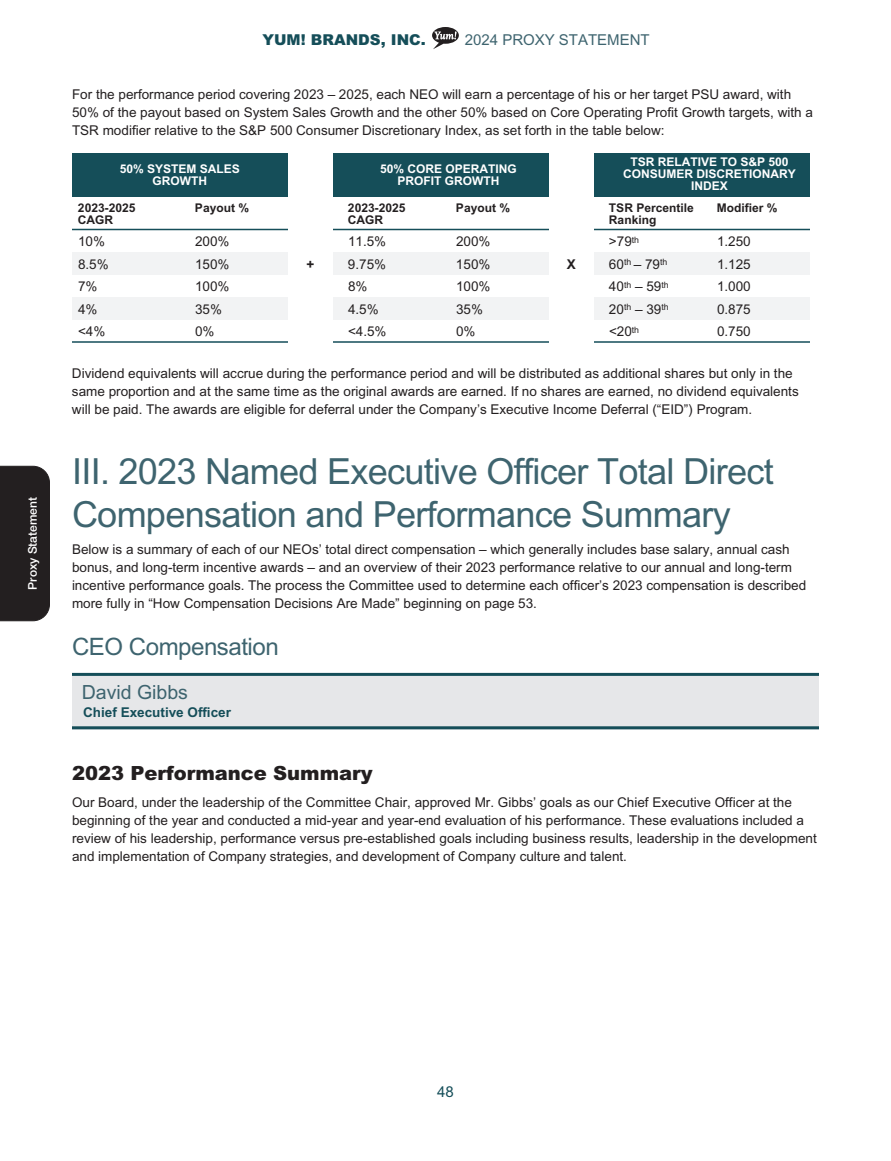
<style>
.page{position:relative;width:891px;height:1161px;background:#fff}
.page>*{position:absolute;margin:0;border:0;box-sizing:border-box;transform-origin:0 0}
.t1{font:36px/43.2px "Arial";letter-spacing:-.02em;color:#3e646f}
.t2{font:24px "Arial";letter-spacing:-.02em;color:#3e646f}
.t3{font:900 19.5px "Arial";color:#231f20}
.t4{font:19.5px "Arial";color:#3e646f}
.t5{font:15px "Arial";color:#3e646f}
.t6{font:900 15px "Arial";color:#154e59}
.t7{font:15px "Arial";color:#154e59}
.t8{font:13.5px/18px "Arial";color:#231f20}
.t9{font:700 13.5px "Arial";color:#154e59}
.t10{font:700 13.5px "Arial";color:#231f20}
.t11{font:700 12px/12px "Arial";color:#fff;text-align:center}
.t12{font:700 12px/12px "Arial";color:#231f20}
.t13{font:500 12px "Helvetica Neue";color:#fff}
</style>
<div class="page">
<svg style="left:432px;top:27px;width:27px;height:22px"></svg>
<div style="left:0;top:466px;width:50px;height:156px;background:#231f20"></div>
<div style="left:72px;top:153px;width:216px;height:43px;background:#154e59"></div>
<div style="left:333px;top:153px;width:216px;height:43px;background:#154e59"></div>
<div style="left:594px;top:153px;width:216px;height:43px;background:#154e59"></div>
<div style="left:72px;top:252px;width:216px;height:22px;background:#f2f3f4"></div>
<div style="left:333px;top:252px;width:216px;height:22px;background:#f2f3f4"></div>
<div style="left:594px;top:252px;width:216px;height:22px;background:#f2f3f4"></div>
<div style="left:72px;top:297px;width:216px;height:23px;background:#f2f3f4"></div>
<div style="left:333px;top:297px;width:216px;height:23px;background:#f2f3f4"></div>
<div style="left:594px;top:297px;width:216px;height:23px;background:#f2f3f4"></div>
<hr style="left:73px;top:229px;width:106px;height:1px;background:#154e59">
<hr style="left:181px;top:229px;width:106px;height:1px;background:#154e59">
<hr style="left:334px;top:229px;width:106px;height:1px;background:#154e59">
<hr style="left:442px;top:229px;width:106px;height:1px;background:#154e59">
<hr style="left:595px;top:229px;width:106px;height:1px;background:#154e59">
<hr style="left:703px;top:229px;width:106px;height:1px;background:#154e59">
<hr style="left:73px;top:341px;width:106px;height:2px;background:#154e59">
<hr style="left:181px;top:341px;width:106px;height:2px;background:#154e59">
<hr style="left:334px;top:341px;width:106px;height:2px;background:#154e59">
<hr style="left:442px;top:341px;width:106px;height:2px;background:#154e59">
<hr style="left:595px;top:341px;width:106px;height:2px;background:#154e59">
<hr style="left:703px;top:341px;width:106px;height:2px;background:#154e59">
<div style="left:72px;top:673px;width:747px;height:56px;background:#e6e7e9"></div>
<hr style="left:74px;top:673px;width:744px;height:3px;background:#154e59">
<hr style="left:74px;top:726px;width:744px;height:3px;background:#154e59">
<p class="t13" style="left:28px;top:590px;width:94px;rotate:-90deg">Proxy Statement</p>
<p class="t6" style="left:262px;top:34px;width:165px">YUM! BRANDS, INC.</p>
<p class="t5" style="left:465px;top:34px;width:186px">2024 PROXY STATEMENT</p>
<p class="t8" style="left:72px;top:87px;width:743px">For the performance period covering 2023 – 2025, each NEO will earn a percentage of his or her target PSU award, with<br>50% of the payout based on System Sales Growth and the other 50% based on Core Operating Profit Growth targets, with a<br>TSR modifier relative to the S&amp;P 500 Consumer Discretionary Index, as set forth in the table below:</p>
<p class="t11" style="left:120px;top:164px;width:122px">50% SYSTEM SALES<br>GROWTH</p>
<p class="t11" style="left:380px;top:164px;width:138px">50% CORE OPERATING<br>PROFIT GROWTH</p>
<p class="t11" style="left:623px;top:157px;width:174px">TSR RELATIVE TO S&amp;P 500<br>CONSUMER DISCRETIONARY<br>INDEX</p>
<p class="t12" style="left:78px;top:202px;width:59px">2023-2025<br>CAGR</p>
<p class="t12" style="left:195px;top:202px;width:56px">Payout %</p>
<p class="t12" style="left:348px;top:202px;width:59px">2023-2025<br>CAGR</p>
<p class="t12" style="left:456px;top:202px;width:56px">Payout %</p>
<p class="t12" style="left:609px;top:202px;width:86px">TSR Percentile<br>Ranking</p>
<p class="t12" style="left:717px;top:202px;width:62px">Modifier %</p>
<p class="t8" style="left:78px;top:234px;width:29px">10%</p>
<p class="t8" style="left:195px;top:234px;width:36px">200%</p>
<p class="t8" style="left:348px;top:234px;width:40px">11.5%</p>
<p class="t8" style="left:456px;top:234px;width:36px">200%</p>
<p class="t8" style="left:609px;top:234px;width:32px">&gt;79<sup>th</sup></p>
<p class="t8" style="left:717px;top:234px;width:35px">1.250</p>
<p class="t8" style="left:78px;top:256px;width:32px">8.5%</p>
<p class="t8" style="left:195px;top:256px;width:36px">150%</p>
<p class="t10" style="left:307px;top:259px;width:9px">+</p>
<p class="t8" style="left:348px;top:256px;width:40px">9.75%</p>
<p class="t8" style="left:456px;top:256px;width:36px">150%</p>
<p class="t10" style="left:567px;top:259px;width:11px">X</p>
<p class="t8" style="left:609px;top:256px;width:60px">60<sup>th</sup> – 79<sup>th</sup></p>
<p class="t8" style="left:717px;top:256px;width:35px">1.125</p>
<p class="t8" style="left:78px;top:279px;width:21px">7%</p>
<p class="t8" style="left:195px;top:279px;width:36px">100%</p>
<p class="t8" style="left:348px;top:279px;width:21px">8%</p>
<p class="t8" style="left:456px;top:279px;width:36px">100%</p>
<p class="t8" style="left:609px;top:279px;width:61px">40<sup>th</sup> – 59<sup>th</sup></p>
<p class="t8" style="left:717px;top:279px;width:35px">1.000</p>
<p class="t8" style="left:78px;top:301px;width:21px">4%</p>
<p class="t8" style="left:195px;top:301px;width:29px">35%</p>
<p class="t8" style="left:348px;top:301px;width:32px">4.5%</p>
<p class="t8" style="left:456px;top:301px;width:29px">35%</p>
<p class="t8" style="left:609px;top:301px;width:61px">20<sup>th</sup> – 39<sup>th</sup></p>
<p class="t8" style="left:717px;top:301px;width:35px">0.875</p>
<p class="t8" style="left:78px;top:324px;width:29px">&lt;4%</p>
<p class="t8" style="left:195px;top:324px;width:21px">0%</p>
<p class="t8" style="left:348px;top:324px;width:40px">&lt;4.5%</p>
<p class="t8" style="left:456px;top:324px;width:21px">0%</p>
<p class="t8" style="left:609px;top:324px;width:32px">&lt;20<sup>th</sup></p>
<p class="t8" style="left:717px;top:324px;width:35px">0.750</p>
<p class="t8" style="left:72px;top:366px;width:728px">Dividend equivalents will accrue during the performance period and will be distributed as additional shares but only in the same proportion and at the same time as the original awards are earned. If no shares are earned, no dividend equivalents will be paid. The awards are eligible for deferral under the Company’s Executive Income Deferral (“EID”) Program.</p>
<h1 class="t1" style="left:72px;top:453px;width:703px">III. 2023 Named Executive Officer Total Direct<br>Compensation and Performance Summary</h1>
<p class="t8" style="left:72px;top:542px;width:736px">Below is a summary of each of our NEOs’ total direct compensation – which generally includes base salary, annual cash bonus, and long-term incentive awards – and an overview of their 2023 performance relative to our annual and long-term incentive performance goals. The process the Committee used to determine each officer’s 2023 compensation is described more fully in “How Compensation Decisions Are Made” beginning on page 53.</p>
<h2 class="t2" style="left:72px;top:638px;width:208px">CEO Compensation</h2>
<h3 class="t4" style="left:82px;top:685px;width:108px">David Gibbs</h3>
<p class="t9" style="left:83px;top:708px;width:149px">Chief Executive Officer</p>
<h3 class="t3" style="left:72px;top:765px;width:302px">2023 Performance Summary</h3>
<p class="t8" style="left:72px;top:794px;width:746px">Our Board, under the leadership of the Committee Chair, approved Mr. Gibbs’ goals as our Chief Executive Officer at the beginning of the year and conducted a mid-year and year-end evaluation of his performance. These evaluations included a review of his leadership, performance versus pre-established goals including business results, leadership in the development and implementation of Company strategies, and development of Company culture and talent.</p>
<p class="t7" style="left:437px;top:1086px;width:18px">48</p>
</div>
